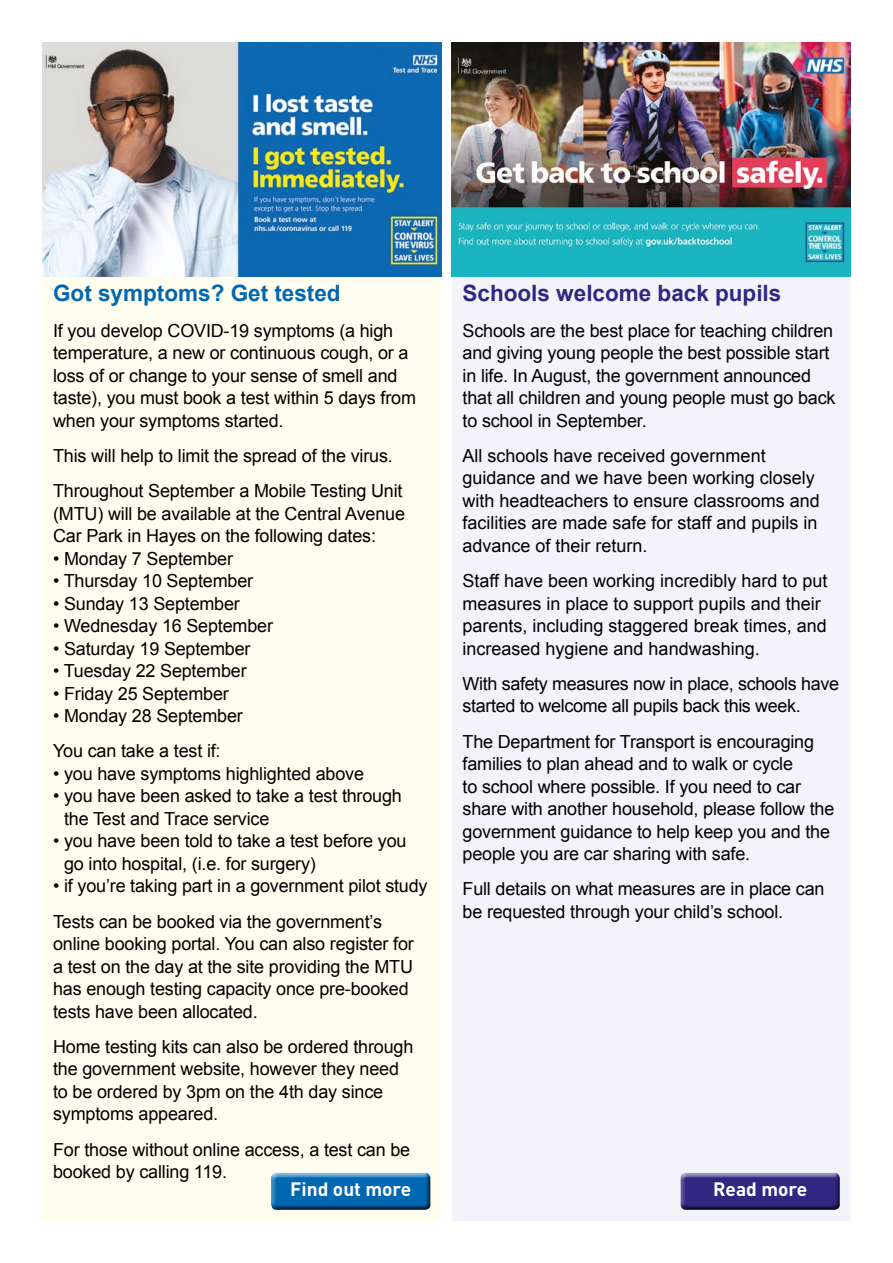
<style>
.page{position:relative;width:893px;height:1263px;background:#fff}
.page>*{position:absolute;margin:0;border:0;box-sizing:border-box;transform-origin:0 0}
.t1{font:700 22.5px "Arial";color:#312783}
.t2{font:700 22.5px "Arial";color:#0067b1}
.t3{font:700 19.2px "DINOT";color:#fff}
.t4{font:18px/22.5px "Arial";letter-spacing:-.01em;color:#000}
</style>
<div class="page">
<div style="left:43px;top:43px;width:398px;height:1177px;background:#fffdef"></div>
<div style="left:268px;top:1172px;width:168px;height:39px;background:#000;opacity:.75"></div>
<img style="left:43px;top:43px;width:398px;height:233px">
<div style="left:452px;top:43px;width:398px;height:1177px;background:#f4f3fa"></div>
<div style="left:677px;top:1172px;width:168px;height:39px;background:#000;opacity:.75"></div>
<img style="left:452px;top:43px;width:398px;height:233px">
<p class="t2" style="left:53px;top:278px;width:289px">Got symptoms? Get tested</p>
<p class="t4" style="left:53px;top:319px;width:364px">If you develop COVID-19 symptoms (a high temperature, a new or continuous cough, or a loss of or change to your sense of smell and taste), you must book a test within 5 days from when your symptoms started.</p>
<p class="t4" style="left:53px;top:438px;width:351px;line-height:35.2px">This will help to limit the spread of the virus.<br>Throughout September a Mobile Testing Unit</p>
<p class="t4" style="left:53px;top:502px;width:353px">(MTU) will be available at the Central Avenue<br>Car Park in Hayes on the following dates:</p>
<p class="t4" style="left:53px;top:547px;width:181px">• Monday 7 September</p>
<p class="t4" style="left:53px;top:570px;width:202px">• Thursday 10 September</p>
<p class="t4" style="left:53px;top:592px;width:188px">• Sunday 13 September</p>
<p class="t4" style="left:53px;top:615px;width:221px">• Wednesday 16 September</p>
<p class="t4" style="left:53px;top:637px;width:199px">• Saturday 19 September</p>
<p class="t4" style="left:53px;top:660px;width:195px">• Tuesday 22 September</p>
<p class="t4" style="left:53px;top:682px;width:177px">• Friday 25 September</p>
<p class="t4" style="left:53px;top:698px;width:191px;line-height:35.2px">• Monday 28 September<br>You can take a test if:</p>
<p class="t4" style="left:53px;top:762px;width:312px">• you have symptoms highlighted above</p>
<p class="t4" style="left:64px;top:785px;width:339px;text-indent:-11px">• you have been asked to take a test through the Test and Trace service</p>
<p class="t4" style="left:64px;top:830px;width:344px;text-indent:-11px">• you have been told to take a test before you go into hospital, (i.e. for surgery)</p>
<p class="t4" style="left:53px;top:868px;width:376px;line-height:35.2px">• if you’re taking part in a government pilot study<br>Tests can be booked via the government’s</p>
<p class="t4" style="left:53px;top:933px;width:362px">online booking portal. You can also register for a test on the day at the site providing the MTU has enough testing capacity once pre-booked tests have been allocated.</p>
<p class="t4" style="left:53px;top:1035px;width:362px">Home testing kits can also be ordered through the government website, however they need to be ordered by 3pm on the 4th day since symptoms appeared.</p>
<p class="t4" style="left:53px;top:1138px;width:359px">For those without online access, a test can be booked by calling 119.</p>
<p class="t3" style="left:290px;top:1176px;width:122px">Find out more</p>
<p class="t1" style="left:462px;top:278px;width:320px">Schools welcome back pupils</p>
<p class="t4" style="left:462px;top:319px;width:374px">Schools are the best place for teaching children and giving young people the best possible start in life. In August, the government announced that all children and young people must go back to school in September.</p>
<p class="t4" style="left:462px;top:444px;width:359px">All schools have received government guidance and we have been working closely with headteachers to ensure classrooms and facilities are made safe for staff and pupils in advance of their return.</p>
<p class="t4" style="left:462px;top:570px;width:366px">Staff have been working incredibly hard to put measures in place to support pupils and their parents, including staggered break times, and increased hygiene and handwashing.</p>
<p class="t4" style="left:462px;top:672px;width:378px">With safety measures now in place, schools have started to welcome all pupils back this week.</p>
<p class="t4" style="left:462px;top:730px;width:373px">The Department for Transport is encouraging families to plan ahead and to walk or cycle<br>to school where possible. If you need to car share with another household, please follow the government guidance to help keep you and the people you are car sharing with safe.</p>
<p class="t4" style="left:462px;top:878px;width:364px">Full details on what measures are in place can be requested through your child’s school.</p>
<p class="t3" style="left:713px;top:1176px;width:96px">Read more</p>
</div>
